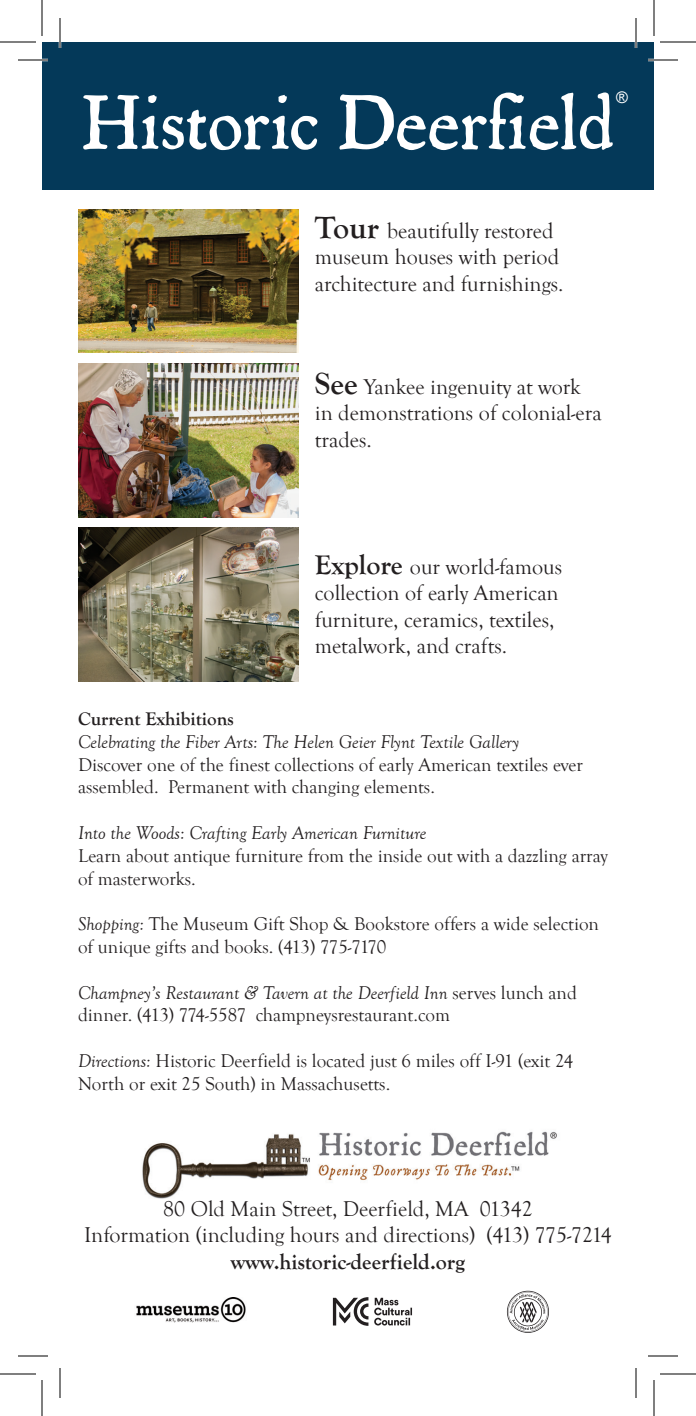
<style>
.page{position:relative;width:696px;height:1416px;background:#fff}
.page>*{position:absolute;margin:0;border:0;box-sizing:border-box;transform-origin:0 0}
.t1{font:80px "P22 Mayflower";color:#fff}
.t2{font:22px/26.4px "Goudy Old Style T";color:#231f20}
.t3{font:700 22px "Goudy Old Style T";color:#231f20}
.t4{font:19px/22.8px "Goudy Old Style T";color:#231f20}
.t5{font:italic 19px "Goudy Old Style T";color:#231f20}
.t6{font:700 19px "Goudy Old Style T";color:#231f20}
.t7{font:16px "Arial";color:#fff}
.s1{font-weight:700;font-size:32px}
.s2{font-weight:700;font-size:28px}
.s3{font-style:italic}
</style>
<div class="page">
<div style="left:42px;top:42px;width:612px;height:148px;background:#043959"></div>
<img style="left:142px;top:1131px;width:415px;height:68px">
<img style="left:78px;top:209px;width:221px;height:144px">
<img style="left:78px;top:364px;width:221px;height:154px">
<img style="left:78px;top:528px;width:221px;height:154px">
<img style="left:136px;top:1297px;width:110px;height:25px">
<svg style="left:374px;top:1298px;width:38px;height:28px"></svg>
<svg style="left:333px;top:1297px;width:35px;height:29px"></svg>
<svg style="left:507px;top:1291px;width:42px;height:42px"></svg>
<hr style="left:18px;top:59px;width:30px;height:2px;background:#fff">
<hr style="left:648px;top:59px;width:30px;height:2px;background:#fff">
<hr style="left:59px;top:18px;width:2px;height:30px;background:#fff">
<hr style="left:635px;top:18px;width:2px;height:30px;background:#fff">
<hr style="left:18px;top:60px;width:30px;height:1px;background:#000">
<hr style="left:648px;top:60px;width:30px;height:1px;background:#000">
<hr style="left:18px;top:1356px;width:30px;height:1px;background:#000">
<hr style="left:648px;top:1356px;width:30px;height:1px;background:#000">
<hr style="left:60px;top:18px;width:1px;height:30px;background:#000">
<hr style="left:60px;top:1368px;width:1px;height:30px;background:#000">
<hr style="left:636px;top:18px;width:1px;height:30px;background:#000">
<hr style="left:636px;top:1368px;width:1px;height:30px;background:#000">
<hr style="left:0;top:42px;width:36px;height:1px;background:#000">
<hr style="left:660px;top:42px;width:36px;height:1px;background:#000">
<hr style="left:0;top:1374px;width:36px;height:1px;background:#000">
<hr style="left:660px;top:1374px;width:36px;height:1px;background:#000">
<hr style="left:42px;top:0;width:1px;height:36px;background:#000">
<hr style="left:42px;top:1380px;width:1px;height:36px;background:#000">
<hr style="left:654px;top:0;width:1px;height:36px;background:#000">
<hr style="left:654px;top:1380px;width:1px;height:36px;background:#000">
<p class="t7" style="left:616px;top:87px;width:13px">®</p>
<h1 class="t1" style="left:82px;top:79px;width:534px">Historic Deerfield</h1>
<p class="t2" style="left:315px;top:218px;width:250px"><span class="s1">Tour</span> beautifully restored museum houses with period architecture and furnishings.</p>
<p class="t2" style="left:315px;top:374px;width:288px"><span class="s1">See</span> Yankee ingenuity at work in demonstrations of colonial-era trades.</p>
<p class="t2" style="left:315px;top:554px;width:249px"><span class="s2">Explore</span> our world-famous collection of early American furniture, ceramics, textiles, metalwork, and crafts.</p>
<p class="t6" style="left:78px;top:708px;width:157px">Current Exhibitions</p>
<p class="t5" style="left:78px;top:731px;width:443px">Celebrating the Fiber Arts: The Helen Geier Flynt Textile Gallery</p>
<p class="t4" style="left:78px;top:753px;width:507px">Discover one of the finest collections of early American textiles ever assembled. Permanent with changing elements.</p>
<p class="t5" style="left:78px;top:823px;width:350px">Into the Woods: Crafting Early American Furniture</p>
<p class="t4" style="left:78px;top:845px;width:532px">Learn about antique furniture from the inside out with a dazzling array of masterworks.</p>
<p class="t4" style="left:78px;top:913px;width:523px"><span class="s3">Shopping:</span> The Museum Gift Shop &amp; Bookstore offers a wide selection of unique gifts and books. (413) 775-7170</p>
<p class="t4" style="left:78px;top:981px;width:501px"><span class="s3">Champney’s Restaurant &amp; Tavern at the Deerfield Inn</span> serves lunch and dinner. (413) 774-5587 champneysrestaurant.com</p>
<p class="t4" style="left:78px;top:1050px;width:497px"><span class="s3">Directions:</span> Historic Deerfield is located just 6 miles off I-91 (exit 24<br>North or exit 25 South) in Massachusetts.</p>
<p class="t2" style="left:84px;top:1196px;width:529px;text-align:center">80 Old Main Street, Deerfield, MA 01342<br>Information (including hours and directions) (413) 775-7214</p>
<p class="t3" style="left:231px;top:1249px;width:236px">www.historic-deerfield.org</p>
</div>
